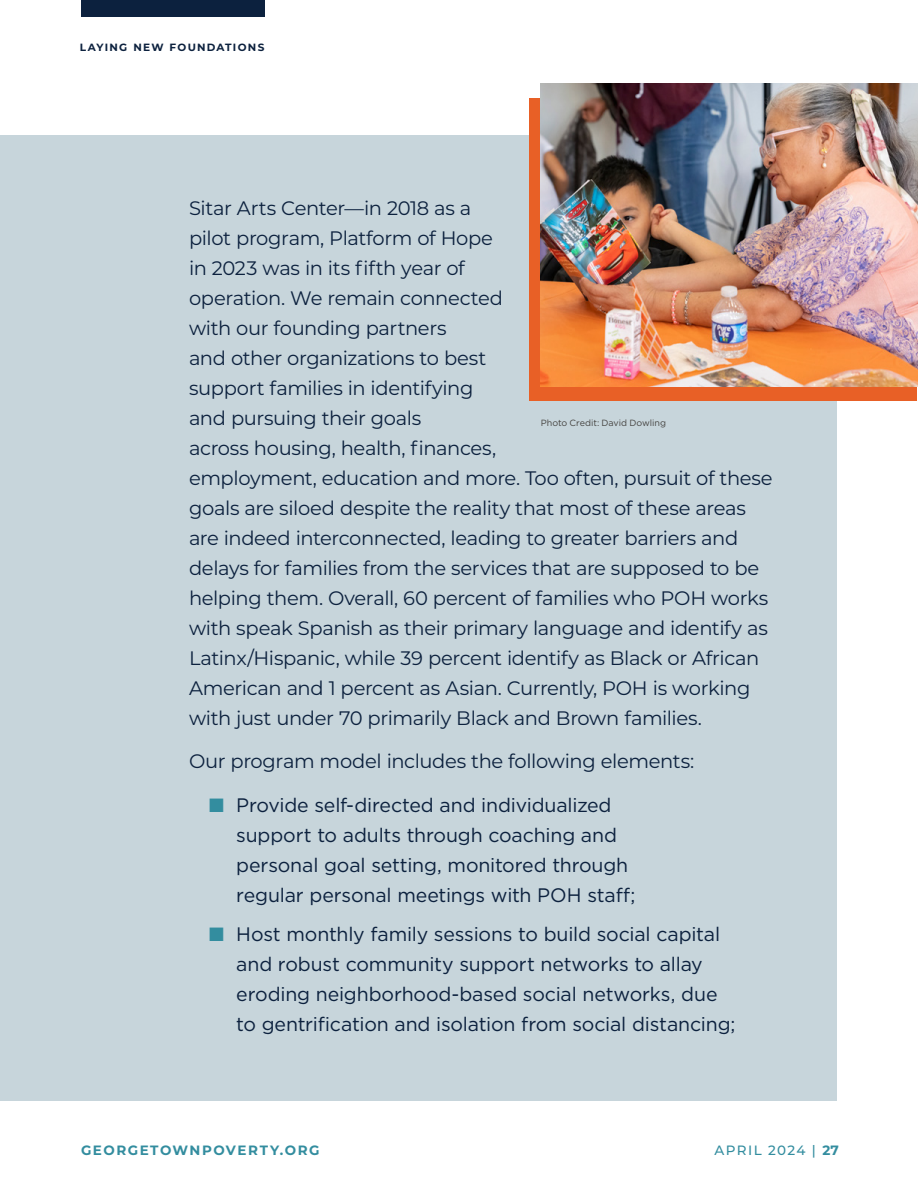
<style>
.page{position:relative;width:918px;height:1188px;background:#fff}
.page>*{position:absolute;margin:0;border:0;box-sizing:border-box;transform-origin:0 0}
.BOX-BC{font:19.5px/30px "Montserrat";letter-spacing:-.02em;color:#0c213e}
.LIST-Bullets{font:19.5px/30px "Gotham";letter-spacing:-.01em;color:#0c213e}
.t1{font:700 13.5px "Montserrat";letter-spacing:.115em;color:#338d9f}
.t2{font:500 13.5px "Montserrat";letter-spacing:.105em;color:#338d9f}
.t3{font:700 10.5px "Montserrat";letter-spacing:.12em;color:#0c213e}
.ByLine{font:9px "Gotham";color:#454340}
.s1{color:#338d9f}
.s2{font-weight:700}
</style>
<div class="page">
<div style="left:81px;top:0;width:183px;height:16px;background:#0c213e"></div>
<div style="left:0;top:135px;width:837px;height:965px;background:#c7d5db"></div>
<div style="left:529px;top:98px;width:388px;height:303px;background:#e86026"></div>
<img style="left:541px;top:84px;width:377px;height:303px">
<p class="t3" style="left:80px;top:40px;width:186px">LAYING NEW FOUNDATIONS</p>
<p class="BOX-BC" style="left:189px;top:192px;width:585px">Sitar Arts Center—in 2018 as a<br>pilot program, Platform of Hope<br>in 2023 was in its fifth year of<br>operation. We remain connected<br>with our founding partners<br>and other organizations to best<br>support families in identifying<br>and pursuing their goals<br>across housing, health, finances,<br>employment, education and more. Too often, pursuit of these goals are siloed despite the reality that most of these areas are indeed interconnected, leading to greater barriers and delays for families from the services that are supposed to be helping them. Overall, 60 percent of families who POH works with speak Spanish as their primary language and identify as Latinx/Hispanic, while 39 percent identify as Black or African American and 1 percent as Asian. Currently, POH is working with just under 70 primarily Black and Brown families.</p>
<p class="BOX-BC" style="left:189px;top:746px;width:507px">Our program model includes the following elements:</p>
<p class="LIST-Bullets" style="left:236px;top:789px;width:401px;text-indent:-27px"><span class="s1">■</span> Provide self-directed and individualized support to adults through coaching and personal goal setting, monitored through regular personal meetings with POH staff;</p>
<p class="LIST-Bullets" style="left:236px;top:918px;width:501px;text-indent:-27px"><span class="s1">■</span> Host monthly family sessions to build social capital and robust community support networks to allay eroding neighborhood-based social networks, due to gentrification and isolation from social distancing;</p>
<p class="ByLine" style="left:541px;top:417px;width:127px">Photo Credit: David Dowling</p>
<p class="t1" style="left:81px;top:1141px;width:240px">GEORGETOWNPOVERTY.ORG</p>
<p class="t2" style="left:715px;top:1141px;width:126px">APRIL 2024 | <span class="s2">27</span></p>
</div>
